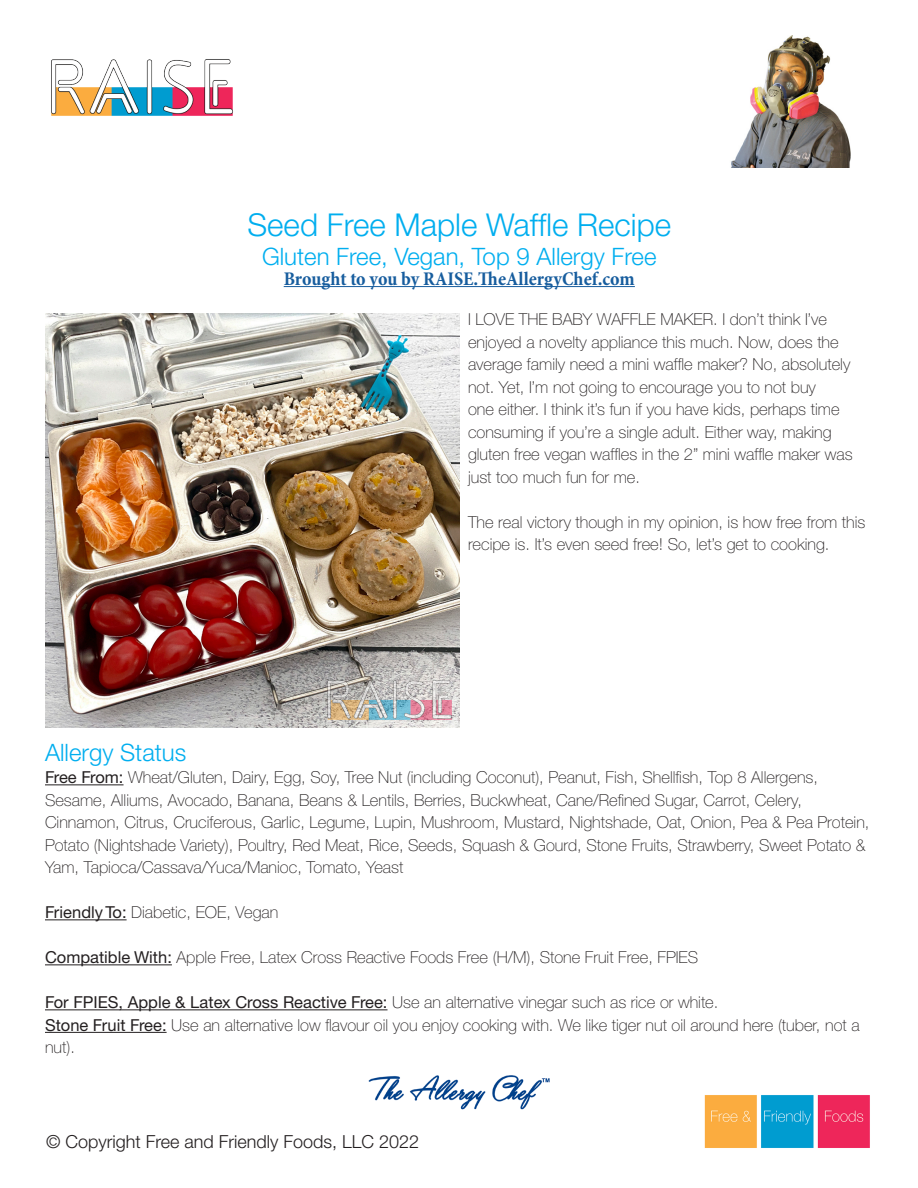
<style>
.page{position:relative;width:918px;height:1188px;background:#fff}
.page>*{position:absolute;margin:0;border:0;box-sizing:border-box;transform-origin:0 0}
.t1{font:300 31.5px "Helvetica Neue CE";color:#00aeef}
.t2{font:300 24px "Helvetica Neue CE";color:#00aeef}
.t3{font:700 condensed 19.5px "Minion Pro";color:#175d9e}
.t4{font:300 18px "Helvetica Neue CE";color:#231f20}
.t5{font:100 16.5px/22.5px "Helvetica Neue CE";color:#231f20}
.s1{font-weight:400}
</style>
<div class="page">
<img style="left:51px;top:59px;width:182px;height:57px">
<img style="left:704px;top:1095px;width:166px;height:53px">
<hr style="left:284px;top:286px;width:351px;height:1px;background:#175d9e">
<hr style="left:45px;top:784px;width:79px;height:1px;background:#231f20">
<hr style="left:45px;top:919px;width:82px;height:1px;background:#231f20">
<hr style="left:45px;top:964px;width:127px;height:1px;background:#231f20">
<hr style="left:45px;top:1009px;width:343px;height:1px;background:#231f20">
<hr style="left:45px;top:1032px;width:122px;height:1px;background:#231f20">
<img style="left:731px;top:36px;width:120px;height:131px">
<img style="left:368px;top:1075px;width:182px;height:35px">
<img style="left:45px;top:313px;width:414px;height:414px">
<img style="left:324px;top:678px;width:130px;height:44px">
<p class="t1" style="left:247px;top:206px;width:425px">Seed Free Maple Waffle Recipe</p>
<p class="t2" style="left:262px;top:242px;width:396px">Gluten Free, Vegan, Top 9 Allergy Free</p>
<p class="t3" style="left:284px;top:265px;width:353px">Brought to you by RAISE.TheAllergyChef.com</p>
<p class="t5" style="left:468px;top:309px;width:386px">I LOVE THE BABY WAFFLE MAKER. I don’t think I’ve enjoyed a novelty appliance this much. Now, does the average family need a mini waffle maker? No, absolutely not. Yet, I’m not going to encourage you to not buy<br>one either. I think it’s fun if you have kids, perhaps time consuming if you’re a single adult. Either way, making gluten free vegan waffles in the 2” mini waffle maker was just too much fun for me.</p>
<p class="t5" style="left:468px;top:511px;width:399px">The real victory though in my opinion, is how free from this recipe is. It’s even seed free! So, let’s get to cooking.</p>
<p class="t2" style="left:45px;top:738px;width:143px">Allergy Status</p>
<p class="t5" style="left:45px;top:766px;width:826px"><span class="s1">Free From:</span> Wheat/Gluten, Dairy, Egg, Soy, Tree Nut (including Coconut), Peanut, Fish, Shellfish, Top 8 Allergens, Sesame, Alliums, Avocado, Banana, Beans &amp; Lentils, Berries, Buckwheat, Cane/Refined Sugar, Carrot, Celery, Cinnamon, Citrus, Cruciferous, Garlic, Legume, Lupin, Mushroom, Mustard, Nightshade, Oat, Onion, Pea &amp; Pea Protein, Potato (Nightshade Variety), Poultry, Red Meat, Rice, Seeds, Squash &amp; Gourd, Stone Fruits, Strawberry, Sweet Potato &amp; Yam, Tapioca/Cassava/Yuca/Manioc, Tomato, Yeast</p>
<p class="t5" style="left:45px;top:901px;width:235px"><span class="s1">Friendly To:</span> Diabetic, EOE, Vegan</p>
<p class="t5" style="left:45px;top:946px;width:655px"><span class="s1">Compatible With:</span> Apple Free, Latex Cross Reactive Foods Free (H/M), Stone Fruit Free, FPIES</p>
<p class="t5" style="left:45px;top:991px;width:675px"><span class="s1">For FPIES, Apple &amp; Latex Cross Reactive Free:</span> Use an alternative vinegar such as rice or white.</p>
<p class="t5" style="left:45px;top:1014px;width:816px"><span class="s1">Stone Fruit Free:</span> Use an alternative low flavour oil you enjoy cooking with. We like tiger nut oil around here (tuber, not a nut).</p>
<p class="t4" style="left:46px;top:1130px;width:375px">© Copyright Free and Friendly Foods, LLC 2022</p>
</div>
